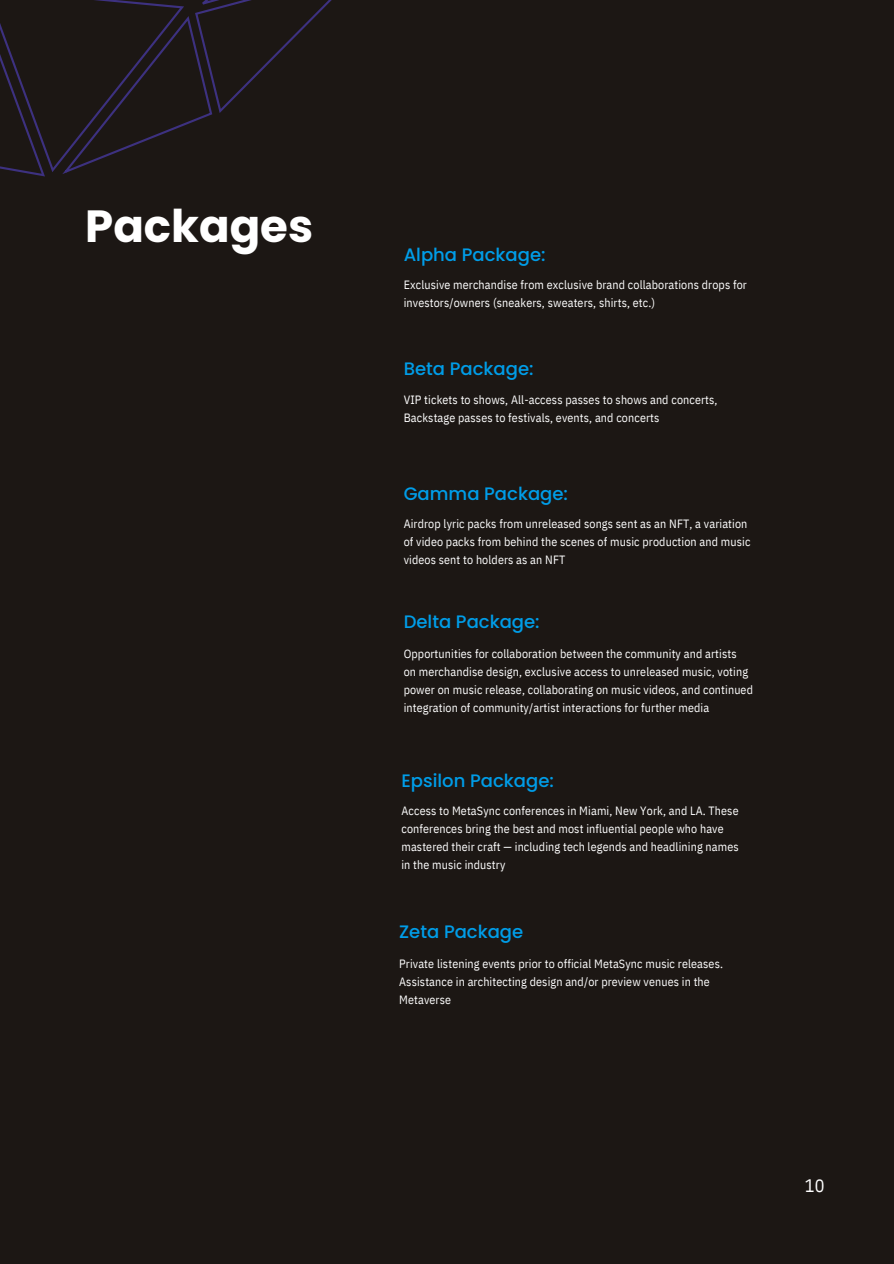
<style>
.page{position:relative;width:894px;height:1264px;background:#fff}
.page>*{position:absolute;margin:0;border:0;box-sizing:border-box;transform-origin:0 0}
.t1{font:700 45px "Poppins";color:#fff}
.t2{font:500 18px "Poppins";color:#009de8}
.t3{font:18px "IBM Plex Sans Cond";color:#fff}
.t4{font:12px/18px "IBM Plex Sans Cond";letter-spacing:.01em;color:#fff}
</style>
<div class="page">
<div style="left:0;top:0;width:893px;height:1263px;background:#1c1714"></div>
<svg style="left:0;top:0;width:331px;height:176px"></svg>
<p class="t1" style="left:85px;top:195px;width:229px">Packages</p>
<p class="t2" style="left:403px;top:241px;width:143px">Alpha Package:</p>
<p class="t4" style="left:403px;top:275px;width:344px">Exclusive merchandise from exclusive brand collaborations drops for investors/owners (sneakers, sweaters, shirts, etc.)</p>
<p class="t2" style="left:403px;top:356px;width:131px">Beta Package:</p>
<p class="t4" style="left:403px;top:390px;width:315px">VIP tickets to shows, All-access passes to shows and concerts,<br>Backstage passes to festivals, events, and concerts</p>
<p class="t2" style="left:403px;top:481px;width:166px">Gamma Package:</p>
<p class="t4" style="left:403px;top:514px;width:345px">Airdrop lyric packs from unreleased songs sent as an NFT, a variation</p>
<p class="t4" style="left:403px;top:532px;width:348px">of video packs from behind the scenes of music production and music videos sent to holders as an NFT</p>
<p class="t2" style="left:403px;top:609px;width:137px">Delta Package:</p>
<p class="t4" style="left:403px;top:644px;width:334px">Opportunities for collaboration between the community and artists</p>
<p class="t4" style="left:403px;top:662px;width:351px">on merchandise design, exclusive access to unreleased music, voting power on music release, collaborating on music videos, and continued integration of community/artist interactions for further media</p>
<p class="t2" style="left:401px;top:768px;width:154px">Epsilon Package:</p>
<p class="t4" style="left:401px;top:801px;width:339px">Access to MetaSync conferences in Miami, New York, and LA. These conferences bring the best and most influential people who have mastered their craft — including tech legends and headlining names in the music industry</p>
<p class="t2" style="left:399px;top:919px;width:126px">Zeta Package</p>
<p class="t4" style="left:399px;top:954px;width:325px">Private listening events prior to official MetaSync music releases.<br>Assistance in architecting design and/or preview venues in the<br>Metaverse</p>
<p class="t3" style="left:804px;top:1173px;width:21px">10</p>
</div>
